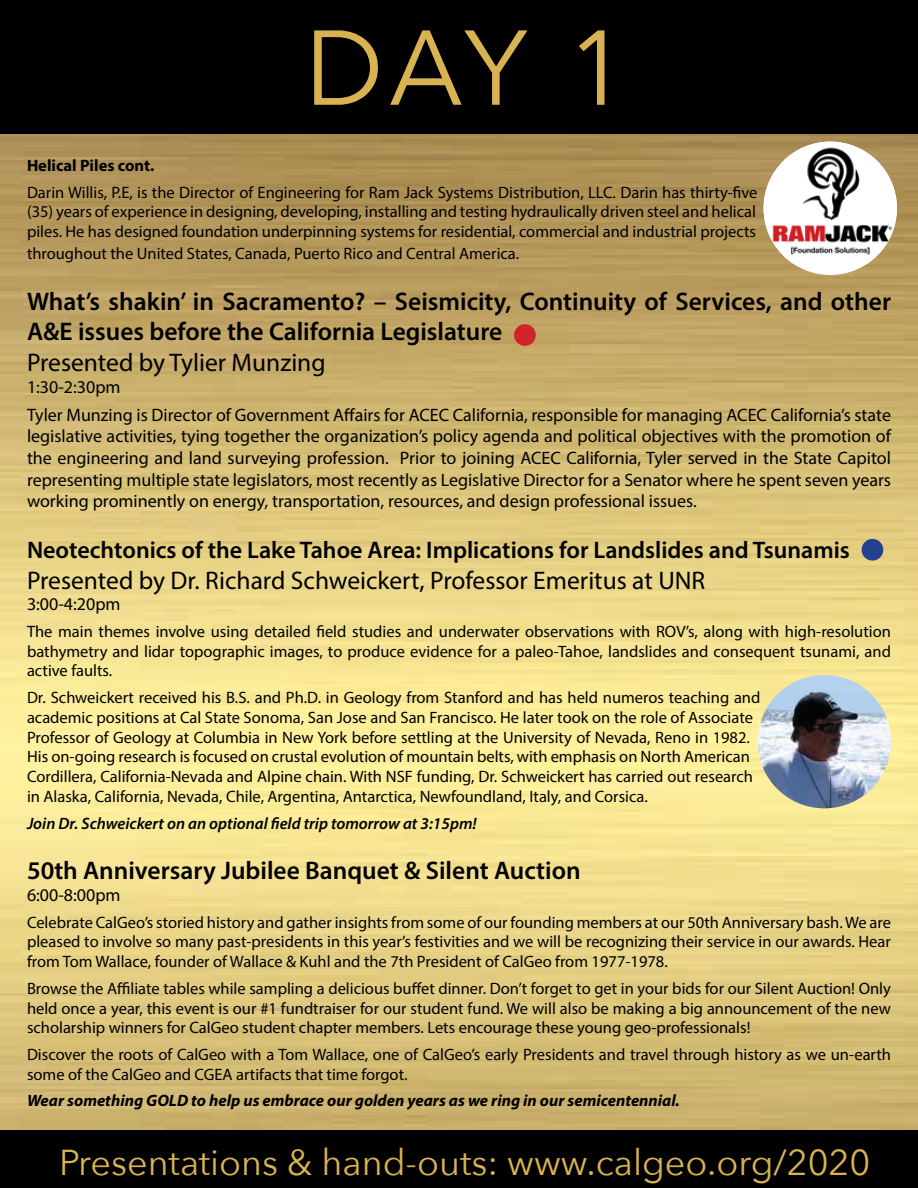
<style>
.page{position:relative;width:918px;height:1188px;background:#fff}
.page>*{position:absolute;margin:0;border:0;box-sizing:border-box;transform-origin:0 0}
.t1{font:105px "Avenir Next";color:#d9b351}
.t2{font:36px "Avenir Next";color:#d9b351}
.t3{font:600 25.5px/30.6px "Myriad Pro";color:#000}
.t4{font:25.5px "Myriad Pro";color:#000}
.t5{font:600 24px "Myriad Pro";color:#000}
.t6{font:18px/21.6px "Myriad Pro";color:#000}
.t7{font:16.5px/19.8px "Myriad Pro";color:#000;text-align:justify}
.t8{font:italic 700 16.5px "Myriad Pro";color:#000}
.t9{font:italic 600 16.5px "Myriad Pro";color:#000}
.t10{font:700 16.5px "Myriad Pro";color:#000}
</style>
<div class="page">
<img style="left:0;top:133px;width:918px;height:998px">
<div style="left:514px;top:324px;width:22px;height:22px;background:#d2232a;border-radius:50%"></div>
<div style="left:862px;top:539px;width:21px;height:22px;background:#25408f;border-radius:50%"></div>
<div style="left:0;top:0;width:918px;height:133px;background:#000"></div>
<div style="left:0;top:1131px;width:918px;height:57px;background:#000"></div>
<img style="left:758px;top:675px;width:133px;height:133px;border-radius:67px">
<div style="left:764px;top:142px;width:133px;height:133px;background:#fff;border-radius:50%"></div>
<img style="left:764px;top:142px;width:133px;height:123px">
<h1 class="t1" style="left:304px;top:-20px;width:325px">DAY 1</h1>
<p class="t10" style="left:27px;top:155px;width:129px">Helical Piles cont.</p>
<p class="t7" style="left:27px;top:182px;width:732px">Darin Willis, P.E, is the Director of Engineering for Ram Jack Systems Distribution, LLC. Darin has thirty-five (35) years of experience in designing, developing, installing and testing hydraulically driven steel and helical piles. He has designed foundation underpinning systems for residential, commercial and industrial projects</p>
<p class="t7" style="left:27px;top:243px;width:494px">throughout the United States, Canada, Puerto Rico and Central America.</p>
<h3 class="t3" style="left:27px;top:285px;width:866px">What’s shakin’ in Sacramento? – Seismicity, Continuity of Services, and other<br>A&amp;E issues before the California Legislature</h3>
<h3 class="t4" style="left:27px;top:347px;width:300px">Presented by Tylier Munzing</h3>
<p class="t6" style="left:27px;top:372px;width:866px;line-height:28.3px">1:30-2:30pm<br>Tyler Munzing is Director of Government Affairs for ACEC California, responsible for managing ACEC California’s state</p>
<p class="t6" style="left:27px;top:425px;width:866px;text-align:justify">legislative activities, tying together the organization’s policy agenda and political objectives with the promotion of the engineering and land surveying profession. Prior to joining ACEC California, Tyler served in the State Capitol representing multiple state legislators, most recently as Legislative Director for a Senator where he spent seven years working prominently on energy, transportation, resources, and design professional issues.</p>
<h3 class="t5" style="left:27px;top:535px;width:824px">Neotechtonics of the Lake Tahoe Area: Implications for Landslides and Tsunamis</h3>
<h3 class="t4" style="left:27px;top:564px;width:680px">Presented by Dr. Richard Schweickert, Professor Emeritus at UNR</h3>
<p class="t6" style="left:27px;top:593px;width:95px">3:00-4:20pm</p>
<p class="t7" style="left:27px;top:621px;width:866px">The main themes involve using detailed field studies and underwater observations with ROV’s, along with high-resolution bathymetry and lidar topographic images, to produce evidence for a paleo-Tahoe, landslides and consequent tsunami, and active faults.</p>
<p class="t7" style="left:27px;top:687px;width:735px;text-align:left">Dr. Schweickert received his B.S. and Ph.D. in Geology from Stanford and has held numeros teaching and academic positions at Cal State Sonoma, San Jose and San Francisco. He later took on the role of Associate Professor of Geology at Columbia in New York before settling at the University of Nevada, Reno in 1982.<br>His on-going research is focused on crustal evolution of mountain belts, with emphasis on North American Cordillera, California-Nevada and Alpine chain. With NSF funding, Dr. Schweickert has carried out research in Alaska, California, Nevada, Chile, Argentina, Antarctica, Newfoundland, Italy, and Corsica.</p>
<p class="t9" style="left:27px;top:813px;width:451px">Join Dr. Schweickert on an optional field trip tomorrow at 3:15pm!</p>
<h3 class="t3" style="left:27px;top:855px;width:555px">50th Anniversary Jubilee Banquet &amp; Silent Auction</h3>
<p class="t6" style="left:27px;top:884px;width:95px">6:00-8:00pm</p>
<p class="t7" style="left:27px;top:912px;width:866px">Celebrate CalGeo’s storied history and gather insights from some of our founding members at our 50th Anniversary bash. We are pleased to involve so many past-presidents in this year’s festivities and we will be recognizing their service in our awards. Hear from Tom Wallace, founder of Wallace &amp; Kuhl and the 7th President of CalGeo from 1977-1978.</p>
<p class="t7" style="left:27px;top:978px;width:865px">Browse the Affiliate tables while sampling a delicious buffet dinner. Don’t forget to get in your bids for our Silent Auction! Only held once a year, this event is our #1 fundtraiser for our student fund. We will also be making a big announcement of the new scholarship winners for CalGeo student chapter members. Lets encourage these young geo-professionals!</p>
<p class="t7" style="left:27px;top:1044px;width:866px">Discover the roots of CalGeo with a Tom Wallace, one of CalGeo’s early Presidents and travel through history as we un-earth some of the CalGeo and CGEA artifacts that time forgot.</p>
<p class="t8" style="left:27px;top:1090px;width:654px">Wear something GOLD to help us embrace our golden years as we ring in our semicentennial.</p>
<h2 class="t2" style="left:59px;top:1132px;width:813px">Presentations &amp; hand-outs: www.calgeo.org/2020</h2>
</div>
